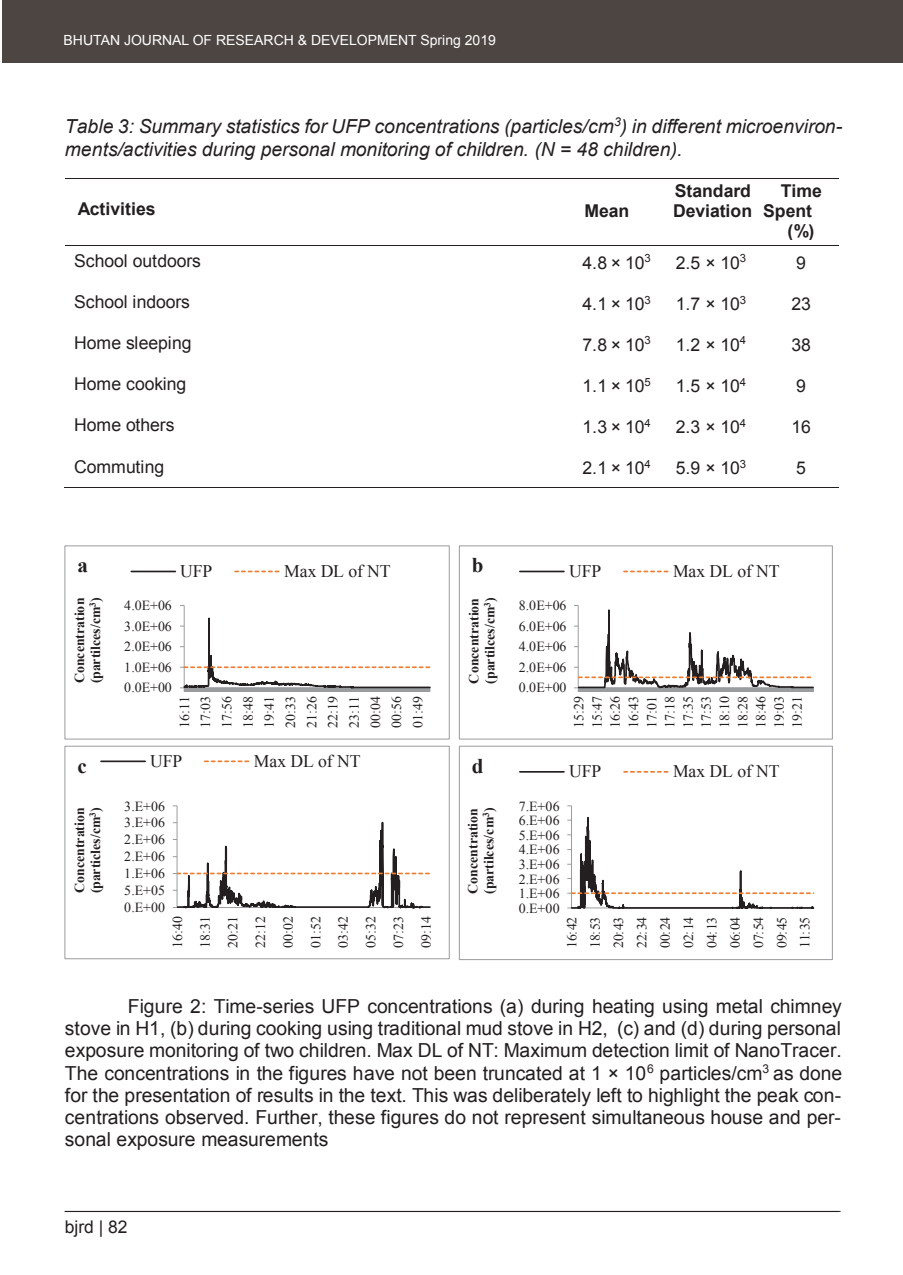
<style>
.page{position:relative;width:903px;height:1275px;background:#fff}
.page>*{position:absolute;margin:0;border:0;box-sizing:border-box;transform-origin:0 0}
.t1{font:700 21px "Times New Roman";color:#231f20}
.t2{font:19.25px/22.1px "Arial";letter-spacing:.005em;color:#231f20;text-align:justify}
.t3{font:italic 19.25px/22.2px "Arial";color:#231f20}
.t4{font:17.68px "Arial";letter-spacing:-.01em;color:#231f20}
.t5{font:17.68px "Times New Roman";letter-spacing:-.01em;color:#231f20}
.t6{font:700 17.68px/20.1px "Arial";color:#231f20}
.t7{font:17.5px "Arial";color:#231f20}
.t8{font:14px "Arial";color:#fff}
.t9{font:13.83px/18.2px "Times New Roman";letter-spacing:.015em;color:#231f20;text-align:justify}
.t10{font:700 13.83px/15.9px "Times New Roman";color:#231f20}
</style>
<div class="page">
<div style="left:3px;top:1px;width:900px;height:62px;background:#4d4542"></div>
<hr style="left:65px;top:1211px;width:775px;height:1px;background:#231f20">
<hr style="left:65px;top:178px;width:489px;height:1px;background:#231f20">
<svg style="left:554px;top:178px;width:22px;height:1px"></svg>
<hr style="left:576px;top:178px;width:86px;height:1px;background:#231f20">
<hr style="left:663px;top:178px;width:101px;height:1px;background:#231f20">
<hr style="left:765px;top:178px;width:74px;height:1px;background:#231f20">
<hr style="left:65px;top:245px;width:489px;height:1px;background:#231f20">
<svg style="left:554px;top:245px;width:22px;height:1px"></svg>
<hr style="left:576px;top:245px;width:86px;height:1px;background:#231f20">
<hr style="left:663px;top:245px;width:101px;height:1px;background:#231f20">
<hr style="left:765px;top:245px;width:74px;height:1px;background:#231f20">
<hr style="left:64px;top:487px;width:490px;height:1px;background:#231f20">
<svg style="left:554px;top:487px;width:21px;height:1px"></svg>
<hr style="left:575px;top:487px;width:87px;height:1px;background:#231f20">
<hr style="left:662px;top:487px;width:102px;height:1px;background:#231f20">
<hr style="left:763px;top:487px;width:76px;height:1px;background:#231f20">
<svg style="left:567px;top:805px;width:248px;height:156px"></svg>
<hr style="left:520px;top:771px;width:44px;height:2px;background:#231f20">
<div style="left:459px;top:746px;width:374px;height:214px;border:1px solid #9b9ca0"></div>
<hr style="left:177px;top:806px;width:1px;height:101px;background:#9b9ca0">
<svg style="left:208px;top:739px;width:210px;height:474px"></svg>
<svg style="left:173px;top:856px;width:258px;height:52px"></svg>
<hr style="left:101px;top:760px;width:44px;height:2px;background:#231f20">
<svg style="left:205px;top:760px;width:44px;height:2px"></svg>
<div style="left:64px;top:746px;width:386px;height:213px;border:1px solid #9b9ca0"></div>
<svg style="left:628px;top:570px;width:187px;height:203px"></svg>
<svg style="left:574px;top:605px;width:240px;height:87px"></svg>
<hr style="left:520px;top:571px;width:44px;height:1px;background:#231f20">
<svg style="left:624px;top:571px;width:44px;height:1px"></svg>
<div style="left:459px;top:545px;width:374px;height:194px;border:1px solid #9b9ca0"></div>
<svg style="left:180px;top:605px;width:251px;height:87px"></svg>
<hr style="left:131px;top:571px;width:44px;height:1px;background:#231f20">
<svg style="left:235px;top:571px;width:44px;height:1px"></svg>
<div style="left:64px;top:545px;width:386px;height:194px;border:1px solid #9b9ca0"></div>
<p class="t8" style="left:64px;top:31px;width:434px">BHUTAN JOURNAL OF RESEARCH &amp; DEVELOPMENT Spring 2019</p>
<p class="t3" style="left:65px;top:116px;width:779px">Table 3: Summary statistics for UFP concentrations (particles/cm<sup>3</sup>) in different microenviron&shy;ments/activities during personal monitoring of children. (N = 48 children).</p>
<p class="t6" style="left:78px;top:199px;width:79px">Activities</p>
<p class="t6" style="left:584px;top:201px;width:46px">Mean</p>
<p class="t6" style="left:673px;top:181px;width:81px">Standard<br>Deviation</p>
<p class="t6" style="left:781px;top:181px;width:43px">Time</p>
<p class="t6" style="left:763px;top:201px;width:51px">Spent</p>
<p class="t6" style="left:787px;top:221px;width:28px">(%)</p>
<p class="t4" style="left:74px;top:249px;width:128px">School outdoors</p>
<p class="t4" style="left:583px;top:251px;width:70px">4.8 × 10<sup>3</sup></p>
<p class="t4" style="left:676px;top:251px;width:72px">2.5 × 10<sup>3</sup></p>
<p class="t4" style="left:796px;top:251px;width:11px">9</p>
<p class="t4" style="left:74px;top:290px;width:117px">School indoors</p>
<p class="t4" style="left:583px;top:292px;width:70px">4.1 × 10<sup>3</sup></p>
<p class="t4" style="left:676px;top:292px;width:72px">1.7 × 10<sup>3</sup></p>
<p class="t4" style="left:791px;top:292px;width:21px">23</p>
<p class="t4" style="left:74px;top:331px;width:119px">Home sleeping</p>
<p class="t4" style="left:583px;top:333px;width:70px">7.8 × 10<sup>3</sup></p>
<p class="t4" style="left:676px;top:333px;width:72px">1.2 × 10<sup>4</sup></p>
<p class="t4" style="left:791px;top:333px;width:21px">38</p>
<p class="t4" style="left:74px;top:372px;width:114px">Home cooking</p>
<p class="t4" style="left:583px;top:374px;width:70px">1.1 × 10<sup>5</sup></p>
<p class="t4" style="left:676px;top:374px;width:72px">1.5 × 10<sup>4</sup></p>
<p class="t4" style="left:796px;top:374px;width:11px">9</p>
<p class="t4" style="left:74px;top:414px;width:102px">Home others</p>
<p class="t4" style="left:583px;top:415px;width:70px">1.3 × 10<sup>4</sup></p>
<p class="t4" style="left:676px;top:415px;width:72px">2.3 × 10<sup>4</sup></p>
<p class="t4" style="left:791px;top:415px;width:21px">16</p>
<p class="t4" style="left:74px;top:455px;width:91px">Commuting</p>
<p class="t4" style="left:583px;top:456px;width:70px">2.1 × 10<sup>4</sup></p>
<p class="t4" style="left:676px;top:456px;width:72px">5.9 × 10<sup>3</sup></p>
<p class="t4" style="left:796px;top:456px;width:11px">5</p>
<p class="t1" style="left:78px;top:551px;width:12px">a</p>
<p class="t5" style="left:180px;top:559px;width:34px">UFP</p>
<p class="t5" style="left:284px;top:559px;width:108px">Max DL of NT</p>
<p class="t1" style="left:472px;top:551px;width:13px">b</p>
<p class="t5" style="left:569px;top:559px;width:34px">UFP</p>
<p class="t5" style="left:673px;top:559px;width:108px">Max DL of NT</p>
<p class="t10" style="left:71px;top:683px;width:88px;rotate:-90deg">Concentration (partilces/cm<sup>3</sup>)</p>
<p class="t9" style="left:124px;top:596px;width:49px">4.0E+06</p>
<p class="t9" style="left:124px;top:617px;width:49px">3.0E+06</p>
<p class="t9" style="left:124px;top:637px;width:49px">2.0E+06</p>
<p class="t9" style="left:124px;top:658px;width:49px">1.0E+06</p>
<p class="t9" style="left:124px;top:678px;width:49px">0.0E+00</p>
<p class="t10" style="left:466px;top:683px;width:88px;rotate:-90deg">Concentration (partilces/cm<sup>3</sup>)</p>
<p class="t9" style="left:519px;top:596px;width:49px">8.0E+06</p>
<p class="t9" style="left:519px;top:617px;width:49px">6.0E+06</p>
<p class="t9" style="left:519px;top:637px;width:49px">4.0E+06</p>
<p class="t9" style="left:519px;top:658px;width:49px">2.0E+06</p>
<p class="t9" style="left:519px;top:678px;width:49px">0.0E+00</p>
<p class="t9" style="left:174px;top:728px;width:33px;line-height:21.2px;rotate:-90deg">16:11<br>17:03<br>17:56<br>18:48<br>19:41<br>20:33<br>21:26<br>22:19<br>23:11<br>00:04<br>00:56<br>01:49</p>
<p class="t9" style="left:570px;top:728px;width:33px;rotate:-90deg">15:29<br>15:47<br>16:26<br>16:43<br>17:01<br>17:18<br>17:35<br>17:53<br>18:10<br>18:28<br>18:46<br>19:03<br>19:21</p>
<p class="t1" style="left:78px;top:751px;width:11px">c</p>
<p class="t5" style="left:150px;top:749px;width:34px">UFP</p>
<p class="t5" style="left:254px;top:749px;width:108px">Max DL of NT</p>
<p class="t1" style="left:472px;top:751px;width:13px">d</p>
<p class="t5" style="left:569px;top:759px;width:34px">UFP</p>
<p class="t5" style="left:673px;top:759px;width:108px">Max DL of NT</p>
<p class="t10" style="left:71px;top:893px;width:88px;rotate:-90deg">Concentration (particles/cm<sup>3</sup>)</p>
<p class="t9" style="left:124px;top:797px;width:42px">3.E+06</p>
<p class="t9" style="left:124px;top:813px;width:42px">3.E+06</p>
<p class="t9" style="left:124px;top:830px;width:42px">2.E+06</p>
<p class="t9" style="left:124px;top:847px;width:42px">2.E+06</p>
<p class="t9" style="left:124px;top:864px;width:42px">1.E+06</p>
<p class="t9" style="left:124px;top:881px;width:42px">5.E+05</p>
<p class="t10" style="left:464px;top:894px;width:88px;rotate:-90deg">Concentration (partilces/cm<sup>3</sup>)</p>
<p class="t9" style="left:519px;top:797px;width:42px">7.E+06</p>
<p class="t9" style="left:519px;top:811px;width:42px">6.E+06</p>
<p class="t9" style="left:519px;top:826px;width:42px">5.E+06</p>
<p class="t9" style="left:519px;top:840px;width:42px">4.E+06</p>
<p class="t9" style="left:519px;top:855px;width:42px">3.E+06</p>
<p class="t9" style="left:519px;top:870px;width:42px">2.E+06</p>
<p class="t9" style="left:519px;top:884px;width:42px">1.E+06</p>
<p class="t9" style="left:124px;top:898px;width:42px">0.E+00</p>
<p class="t9" style="left:519px;top:899px;width:42px">0.E+00</p>
<p class="t9" style="left:163px;top:948px;width:33px;line-height:27.7px;rotate:-90deg">16:40<br>18:31<br>20:21<br>22:12<br>00:02<br>01:52<br>03:42<br>05:32<br>07:23<br>09:14</p>
<p class="t9" style="left:560px;top:948px;width:33px;line-height:23.3px;rotate:-90deg">16:42<br>18:53<br>20:43<br>22:34<br>00:24<br>02:14<br>04:13<br>06:04<br>07:54<br>09:45<br>11:35</p>
<p class="t2" style="left:65px;top:996px;width:779px;text-indent:63px">Figure 2: Time-series UFP concentrations (a) during heating using metal chimney stove in H1, (b) during cooking using traditional mud stove in H2, (c) and (d) during personal exposure monitoring of two children. Max DL of NT: Maximum detection limit of NanoTracer.<br>The concentrations in the figures have not been truncated at 1 × 10<sup>6</sup> particles/cm<sup>3</sup> as done for the presentation of results in the text. This was deliberately left to highlight the peak con&shy;centrations observed. Further, these figures do not represent simultaneous house and per&shy;sonal exposure measurements</p>
<p class="t7" style="left:65px;top:1216px;width:64px">bjrd | 82</p>
</div>
